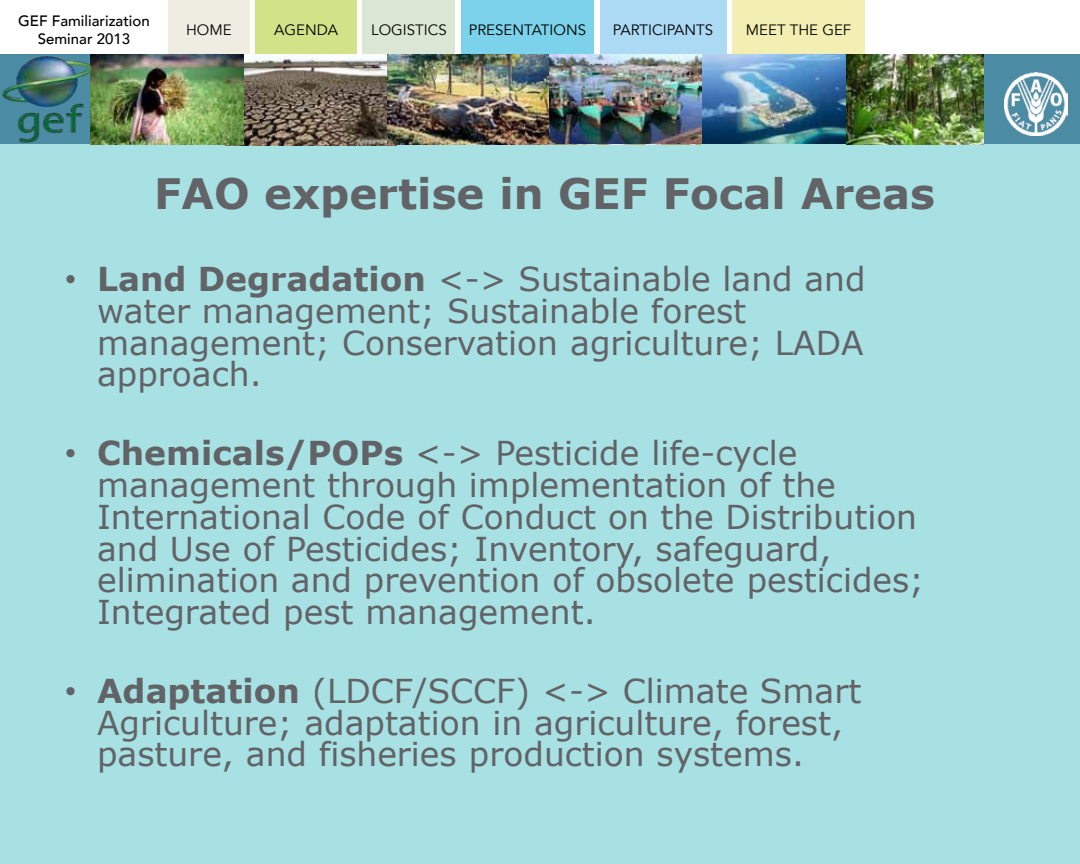
<style>
.page{position:relative;width:1080px;height:864px;background:#fff}
.page>*{position:absolute;margin:0;border:0;box-sizing:border-box;transform-origin:0 0}
.t1{font:700 42px "Verdana";color:#626366}
.t2{font:33px/31.7px "Verdana";color:#626366}
.t3{font:15px "Avenir";color:#000}
.t4{font:500 15px/18px "Avenir";color:#000;text-align:center}
.s1{font-family:"Arial"}
.s2{font-weight:700}
</style>
<div class="page">
<div style="left:168px;top:0;width:82px;height:54px;background:#efede2"></div>
<div style="left:600px;top:0;width:126px;height:54px;background:#acdaf5"></div>
<div style="left:363px;top:0;width:92px;height:54px;background:#dbe7d4"></div>
<div style="left:732px;top:0;width:133px;height:54px;background:#f3efb3"></div>
<div style="left:256px;top:0;width:101px;height:54px;background:#d2e288"></div>
<div style="left:461px;top:0;width:133px;height:54px;background:#7bd2ea"></div>
<div style="left:0;top:54px;width:1080px;height:810px;background:#a8e1e4"></div>
<div style="left:0;top:54px;width:1080px;height:90px;background:#4c8ba4"></div>
<img style="left:225px;top:54px;width:171px;height:92px">
<img style="left:387px;top:54px;width:459px;height:90px">
<img style="left:1005px;top:72px;width:62px;height:63px">
<img style="left:93px;top:54px;width:150px;height:90px">
<img style="left:2px;top:54px;width:91px;height:90px">
<img style="left:846px;top:54px;width:137px;height:90px">
<p class="t4" style="left:18px;top:10px;width:133px">GEF Familiarization<br>Seminar 2013</p>
<p class="t3" style="left:186px;top:20px;width:47px">HOME</p>
<p class="t3" style="left:274px;top:20px;width:65px">AGENDA</p>
<p class="t3" style="left:371px;top:20px;width:77px">LOGISTICS</p>
<p class="t3" style="left:469px;top:20px;width:119px">PRESENTATIONS</p>
<p class="t3" style="left:613px;top:20px;width:102px">PARTICIPANTS</p>
<p class="t3" style="left:746px;top:20px;width:107px">MEET THE GEF</p>
<p class="t1" style="left:154px;top:164px;width:782px">FAO expertise in GEF Focal Areas</p>
<p class="t2" style="left:97px;top:263px;width:770px;text-indent:-32px"><span class="s1">•</span> <span class="s2">Land Degradation</span> &lt;-&gt; Sustainable land and water management; Sustainable forest management; Conservation agriculture; LADA approach.</p>
<p class="t2" style="left:97px;top:437px;width:829px;text-indent:-32px"><span class="s1">•</span> <span class="s2">Chemicals/POPs</span> &lt;-&gt; Pesticide life-cycle management through implementation of the International Code of Conduct on the Distribution and Use of Pesticides; Inventory, safeguard, elimination and prevention of obsolete pesticides; Integrated pest management.</p>
<p class="t2" style="left:97px;top:675px;width:766px;text-indent:-32px"><span class="s1">•</span> <span class="s2">Adaptation</span> (LDCF/SCCF) &lt;-&gt; Climate Smart<br>Agriculture; adaptation in agriculture, forest, pasture, and fisheries production systems.</p>
</div>
